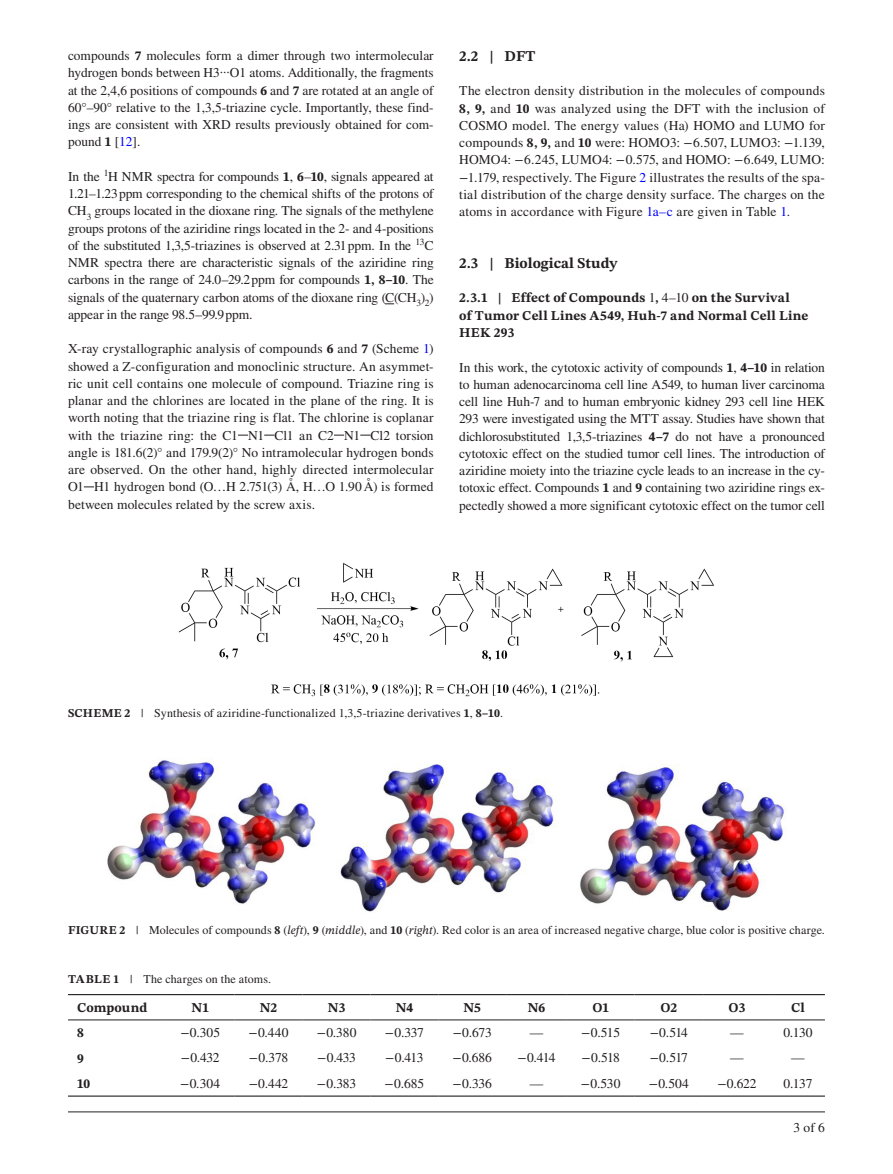
<style>
.page{position:relative;width:893px;height:1174px;background:#fff}
.page>*{position:absolute;margin:0;border:0;box-sizing:border-box;transform-origin:0 0}
.t1{font:700 15px "STIX Two Text";color:#231f20}
.t2{font:13.5px/17.2px "STIX";color:#231f20;text-align:justify}
.t3{font:700 13.5px/17.2px "STIX Two Text";letter-spacing:.015em;color:#231f20}
.t4{font:12px "STIX";letter-spacing:.01em;color:#231f20}
.s1{font-family:"STIX Two Text";font-weight:700}
.s2{font-family:"Times New Roman"}
.s3{color:#00f}
.s4{font-family:"STIX";font-weight:400}
.s5{font-family:"STIX Two Text";font-style:italic}
</style>
<div class="page">
<hr style="left:68px;top:1111px;width:757px;height:1px;background:#231f20">
<img style="left:179px;top:562px;width:535px;height:134px">
<img style="left:107px;top:758px;width:679px;height:154px">
<hr style="left:68px;top:994px;width:98px;height:1px;background:#231f20">
<hr style="left:166px;top:994px;width:68px;height:1px;background:#231f20">
<hr style="left:234px;top:994px;width:69px;height:1px;background:#231f20">
<hr style="left:303px;top:994px;width:67px;height:1px;background:#231f20">
<hr style="left:370px;top:994px;width:68px;height:1px;background:#231f20">
<hr style="left:438px;top:994px;width:68px;height:1px;background:#231f20">
<hr style="left:506px;top:994px;width:61px;height:1px;background:#231f20">
<hr style="left:567px;top:994px;width:68px;height:1px;background:#231f20">
<hr style="left:635px;top:994px;width:68px;height:1px;background:#231f20">
<hr style="left:703px;top:994px;width:68px;height:1px;background:#231f20">
<hr style="left:771px;top:994px;width:54px;height:1px;background:#231f20">
<hr style="left:68px;top:1019px;width:98px;height:1px;background:#231f20">
<hr style="left:771px;top:1019px;width:54px;height:1px;background:#231f20">
<hr style="left:166px;top:1019px;width:68px;height:1px;background:#231f20">
<hr style="left:234px;top:1019px;width:69px;height:1px;background:#231f20">
<hr style="left:303px;top:1019px;width:67px;height:1px;background:#231f20">
<hr style="left:370px;top:1019px;width:68px;height:1px;background:#231f20">
<hr style="left:438px;top:1019px;width:68px;height:1px;background:#231f20">
<hr style="left:506px;top:1019px;width:61px;height:1px;background:#231f20">
<hr style="left:567px;top:1019px;width:68px;height:1px;background:#231f20">
<hr style="left:635px;top:1019px;width:68px;height:1px;background:#231f20">
<hr style="left:703px;top:1019px;width:68px;height:1px;background:#231f20">
<hr style="left:68px;top:1095px;width:98px;height:1px;background:#231f20">
<hr style="left:771px;top:1095px;width:54px;height:1px;background:#231f20">
<hr style="left:166px;top:1095px;width:68px;height:1px;background:#231f20">
<hr style="left:234px;top:1095px;width:69px;height:1px;background:#231f20">
<hr style="left:303px;top:1095px;width:67px;height:1px;background:#231f20">
<hr style="left:370px;top:1095px;width:68px;height:1px;background:#231f20">
<hr style="left:438px;top:1095px;width:68px;height:1px;background:#231f20">
<hr style="left:506px;top:1095px;width:61px;height:1px;background:#231f20">
<hr style="left:567px;top:1095px;width:68px;height:1px;background:#231f20">
<hr style="left:635px;top:1095px;width:68px;height:1px;background:#231f20">
<hr style="left:703px;top:1095px;width:68px;height:1px;background:#231f20">
<p class="t2" style="left:68px;top:48px;width:367px">compounds <span class="s1">7</span> molecules form a dimer through two intermolecular hydrogen bonds between H3<span class="s2">‧‧‧</span>O1 atoms. Additionally, the fragments at the 2,4,6 positions of compounds <span class="s1">6</span> and <span class="s1">7</span> are rotated at an angle of 60°–90° relative to the 1,3,5-triazine cycle. Importantly, these find&shy;ings are consistent with XRD results previously obtained for com&shy;pound <span class="s1">1</span> [<span class="s3">12</span>].</p>
<p class="t2" style="left:68px;top:168px;width:367px">In the <sup>1</sup>H NMR spectra for compounds <span class="s1">1</span>, <span class="s1">6</span>–<span class="s1">10</span>, signals appeared at 1.21–1.23ppm corresponding to the chemical shifts of the protons of CH<sub>3</sub> groups located in the dioxane ring. The signals of the methylene groups protons of the aziridine rings located in the 2- and 4-positions of the substituted 1,3,5-triazines is observed at 2.31ppm. In the <sup>13</sup>С NMR spectra there are characteristic signals of the aziridine ring carbons in the range of 24.0–29.2ppm for compounds <span class="s1">1, 8–10</span>. The signals of the quaternary carbon atoms of the dioxane ring (С(СH<sub>3</sub>)<sub>2</sub>) appear in the range 98.5–99.9ppm.</p>
<p class="t2" style="left:68px;top:341px;width:367px">X-ray crystallographic analysis of compounds <span class="s1">6</span> and <span class="s1">7</span> (Scheme <span class="s3">1</span>) showed a Z-configuration and monoclinic structure. An asymmet&shy;ric unit cell contains one molecule of compound. Triazine ring is planar and the chlorines are located in the plane of the ring. It is worth noting that the triazine ring is flat. The chlorine is coplanar with the triazine ring: the C1 N1 Cl1 an C2 N1 Cl2 torsion angle is 181.6(2)° and 179.9(2)° No intramolecular hydrogen bonds are observed. On the other hand, highly directed intermolecular O1 H1 hydrogen bond (O…H 2.751(3) Å, H…O 1.90Å) is formed between molecules related by the screw axis.</p>
<p class="t1" style="left:459px;top:45px;width:77px">2.2 | DFT</p>
<p class="t2" style="left:459px;top:83px;width:367px">The electron density distribution in the molecules of compounds <span class="s1">8, 9,</span> and <span class="s1">10</span> was analyzed using the DFT with the inclusion of COSMO model. The energy values (Ha) HOMO and LUMO for compounds <span class="s1">8, 9,</span> and <span class="s1">10</span> were: HOMO3: −6.507, LUMO3: −1.139, HOMO4: −6.245, LUMO4: −0.575, and HOMO: −6.649, LUMO: −1.179, respectively. The Figure <span class="s3">2</span> illustrates the results of the spa&shy;tial distribution of the charge density surface. The charges on the atoms in accordance with Figure <span class="s3">1a–c</span> are given in Table <span class="s3">1</span>.</p>
<p class="t1" style="left:459px;top:252px;width:160px">2.3 | Biological Study</p>
<p class="t3" style="left:459px;top:290px;width:351px">2.3.1 | Effect of Compounds <span class="s4">1</span>, <span class="s4">4–10</span> on the Survival<br>of Tumor Cell Lines A549, Huh-7 and Normal Cell Line<br>HEK 293</p>
<p class="t2" style="left:459px;top:359px;width:367px">In this work, the cytotoxic activity of compounds <span class="s1">1</span>, <span class="s1">4–10</span> in relation to human adenocarcinoma cell line A549, to human liver carcinoma cell line Huh-7 and to human embryonic kidney 293 cell line HEK 293 were investigated using the MTT assay. Studies have shown that dichlorosubstituted 1,3,5-triazines <span class="s1">4–7</span> do not have a pronounced cytotoxic effect on the studied tumor cell lines. The introduction of aziridine moiety into the triazine cycle leads to an increase in the cy&shy;totoxic effect. Compounds <span class="s1">1</span> and <span class="s1">9</span> containing two aziridine rings ex&shy;pectedly showed a more significant cytotoxic effect on the tumor cell</p>
<p class="t4" style="left:68px;top:704px;width:436px"><span class="s1">SCHEME 2</span> | Synthesis of aziridine-functionalized 1,3,5-triazine derivatives <span class="s1">1</span>, <span class="s1">8–10</span>.</p>
<p class="t4" style="left:68px;top:921px;width:758px"><span class="s1">FIGURE 2</span> | Molecules of compounds <span class="s1">8</span> (<span class="s5">left</span>), <span class="s1">9</span> (<span class="s5">middle</span>), and <span class="s1">10</span> (<span class="s5">right</span>). Red color is an area of increased negative charge, blue color is positive charge.</p>
<p class="t4" style="left:68px;top:970px;width:204px"><span class="s1">TABLE 1</span> | The charges on the atoms.</p>
<p class="t3" style="left:77px;top:999px;width:72px">Compound</p>
<p class="t3" style="left:191px;top:999px;width:19px">N1</p>
<p class="t3" style="left:260px;top:999px;width:19px">N2</p>
<p class="t3" style="left:328px;top:999px;width:19px">N3</p>
<p class="t3" style="left:396px;top:999px;width:19px">N4</p>
<p class="t3" style="left:464px;top:999px;width:19px">N5</p>
<p class="t3" style="left:528px;top:999px;width:19px">N6</p>
<p class="t3" style="left:592px;top:999px;width:18px">O1</p>
<p class="t3" style="left:660px;top:999px;width:18px">O2</p>
<p class="t3" style="left:729px;top:999px;width:18px">O3</p>
<p class="t3" style="left:791px;top:999px;width:15px">Cl</p>
<p class="t3" style="left:77px;top:1024px;width:8px">8</p>
<p class="t2" style="left:180px;top:1024px;width:41px">−0.305</p>
<p class="t2" style="left:248px;top:1024px;width:42px">−0.440</p>
<p class="t2" style="left:317px;top:1024px;width:41px">−0.380</p>
<p class="t2" style="left:385px;top:1024px;width:41px">−0.337</p>
<p class="t2" style="left:453px;top:1024px;width:41px">−0.673</p>
<p class="t2" style="left:530px;top:1024px;width:15px">—</p>
<p class="t2" style="left:581px;top:1024px;width:40px">−0.515</p>
<p class="t2" style="left:650px;top:1024px;width:40px">−0.514</p>
<p class="t2" style="left:730px;top:1024px;width:15px">—</p>
<p class="t2" style="left:783px;top:1024px;width:31px">0.130</p>
<p class="t3" style="left:77px;top:1049px;width:8px">9</p>
<p class="t2" style="left:181px;top:1050px;width:40px">−0.432</p>
<p class="t2" style="left:249px;top:1050px;width:41px">−0.378</p>
<p class="t2" style="left:317px;top:1050px;width:40px">−0.433</p>
<p class="t2" style="left:385px;top:1050px;width:40px">−0.413</p>
<p class="t2" style="left:452px;top:1050px;width:41px">−0.686</p>
<p class="t2" style="left:517px;top:1050px;width:40px">−0.414</p>
<p class="t2" style="left:581px;top:1050px;width:40px">−0.518</p>
<p class="t2" style="left:650px;top:1050px;width:40px">−0.517</p>
<p class="t2" style="left:730px;top:1050px;width:15px">—</p>
<p class="t2" style="left:791px;top:1050px;width:15px">—</p>
<p class="t3" style="left:77px;top:1075px;width:15px">10</p>
<p class="t2" style="left:180px;top:1075px;width:42px">−0.304</p>
<p class="t2" style="left:249px;top:1075px;width:41px">−0.442</p>
<p class="t2" style="left:317px;top:1075px;width:41px">−0.383</p>
<p class="t2" style="left:385px;top:1075px;width:41px">−0.685</p>
<p class="t2" style="left:453px;top:1075px;width:41px">−0.336</p>
<p class="t2" style="left:530px;top:1075px;width:15px">—</p>
<p class="t2" style="left:581px;top:1075px;width:41px">−0.530</p>
<p class="t2" style="left:649px;top:1075px;width:42px">−0.504</p>
<p class="t2" style="left:717px;top:1075px;width:41px">−0.622</p>
<p class="t2" style="left:783px;top:1075px;width:30px">0.137</p>
<p class="t2" style="left:793px;top:1120px;width:33px">3 of 6</p>
</div>
